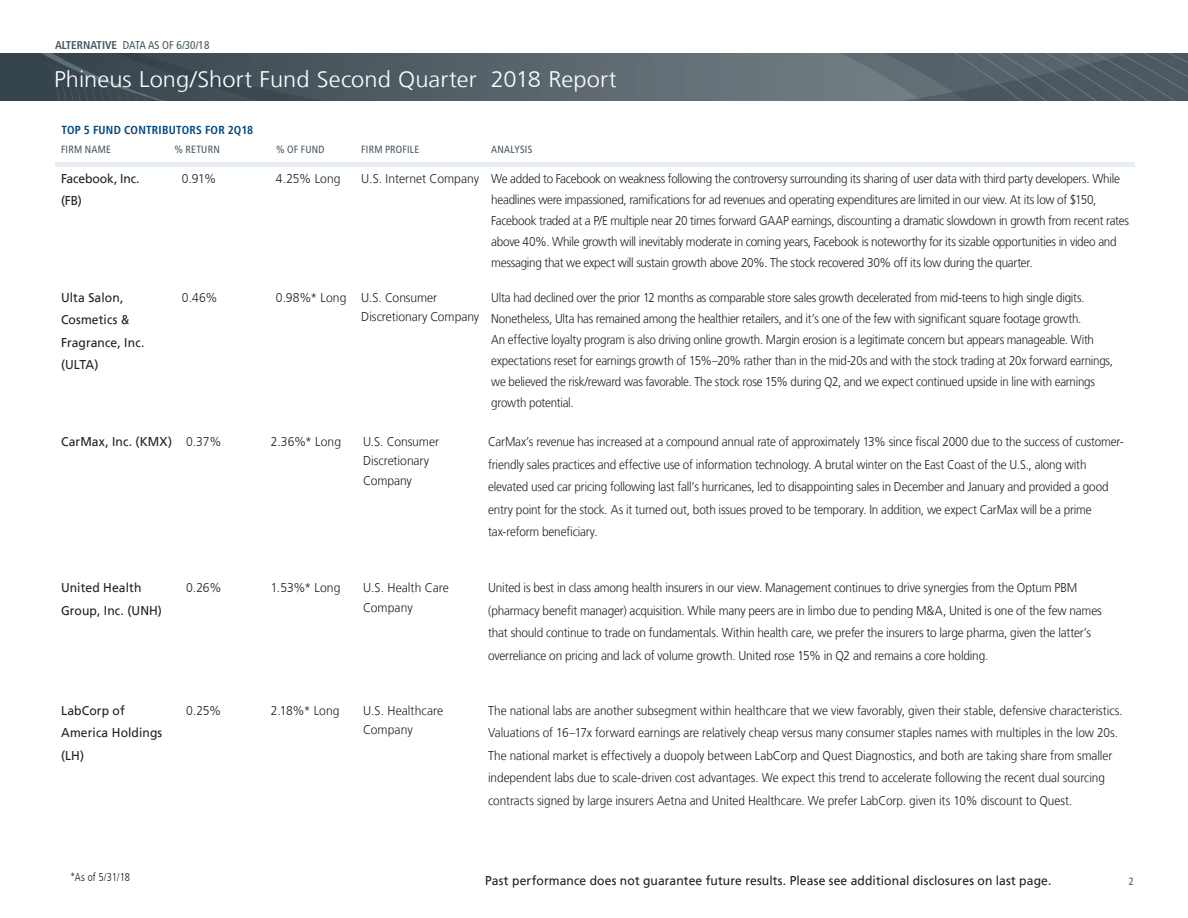
<style>
.page{position:relative;width:1188px;height:918px;background:#fff}
.page>*{position:absolute;margin:0;border:0;box-sizing:border-box;transform-origin:0 0}
.t1{font:300 22.5px "Frutiger LT";letter-spacing:.005em;color:#fff;scale:1.05 1}
.t2{font:300 12.75px/22.5px "Frutiger LT";letter-spacing:-.015em;color:#231f20;scale:.93 1}
.t3{font:300 12.75px/21px "Frutiger LT";letter-spacing:-.015em;color:#231f20;scale:.95 1}
.t4{font:300 12.75px/21px "Frutiger LT";letter-spacing:-.015em;color:#231f20;scale:.91 1}
.t5{font:300 12.75px/22.5px "Frutiger LT";letter-spacing:-.015em;color:#231f20;scale:.92 1}
.t6{font:12.75px/22.5px "Frutiger LT";letter-spacing:.01em;color:#231f20;scale:.95 1}
.t7{font:300 12.75px/19.5px "Frutiger LT";letter-spacing:.005em;color:#231f20;scale:.95 1}
.t8{font:12.75px/22.5px "Frutiger LT";letter-spacing:-.01em;color:#231f20;scale:.95 1}
.t9{font:700 condensed 11.7px "Frutiger LT";letter-spacing:.02em;color:#00467e}
.t10{font:condensed 11.25px "Frutiger LT";color:#45555f}
.t11{font:300 condensed 11.25px "Frutiger LT";letter-spacing:-.005em;color:#231f20}
.t12{font:condensed 10.5px "Frutiger LT";letter-spacing:.02em;color:#45555f}
.s1{font-weight:700}
.s2{font-weight:300}
</style>
<div class="page">
<svg style="left:0;top:54px;width:1188px;height:47px;background:#525f67"></svg>
<div style="left:55px;top:162px;width:1080px;height:5px;background:#e7edf2"></div>
<p class="t10" style="left:55px;top:39px;width:156px"><span class="s1">ALTERNATIVE</span> DATA AS OF 6/30/18</p>
<h1 class="t1" style="left:54px;top:66px;width:538px">Phineus Long/Short Fund Second Quarter 2018 Report</h1>
<p class="t9" style="left:61px;top:123px;width:193px">TOP 5 FUND CONTRIBUTORS FOR 2Q18</p>
<p class="t12" style="left:61px;top:144px;width:52px">FIRM NAME</p>
<p class="t12" style="left:174px;top:144px;width:47px">% RETURN</p>
<p class="t12" style="left:276px;top:144px;width:50px">% OF FUND</p>
<p class="t12" style="left:361px;top:144px;width:60px">FIRM PROFILE</p>
<p class="t12" style="left:491px;top:144px;width:43px">ANALYSIS</p>
<p class="t8" style="left:61px;top:167px;width:84px">Facebook, Inc. (FB)</p>
<p class="t3" style="left:182px;top:168px;width:37px">0.91%</p>
<p class="t3" style="left:276px;top:168px;width:69px">4.25% Long</p>
<p class="t3" style="left:491px;top:168px;width:673px;text-indent:-130px">U.S. Internet Company We added to Facebook on weakness following the controversy surrounding its sharing of user data with third party developers. While headlines were impassioned, ramifications for ad revenues and operating expenditures are limited in our view. At its low of $150, Facebook traded at a P/E multiple near 20 times forward GAAP earnings, discounting a dramatic slowdown in growth from recent rates above 40%. While growth will inevitably moderate in coming years, Facebook is noteworthy for its sizable opportunities in video and messaging that we expect will sustain growth above 20%. The stock recovered 30% off its low during the quarter.</p>
<p class="t6" style="left:61px;top:286px;width:89px">Ulta Salon,<br>Cosmetics &amp;<br>Fragrance, Inc. (ULTA)</p>
<p class="t3" style="left:182px;top:287px;width:39px">0.46%</p>
<p class="t3" style="left:361px;top:288px;width:126px;line-height:19.5px;text-indent:-85px">0.98%* Long U.S. Consumer<br>Discretionary Company</p>
<p class="t4" style="left:491px;top:287px;width:685px">Ulta had declined over the prior 12 months as comparable store sales growth decelerated from mid-teens to high single digits.<br>Nonetheless, Ulta has remained among the healthier retailers, and it’s one of the few with significant square footage growth.<br>An effective loyalty program is also driving online growth. Margin erosion is a legitimate concern but appears manageable. With expectations reset for earnings growth of 15%–20% rather than in the mid-20s and with the stock trading at 20x forward earnings, we believed the risk/reward was favorable. The stock rose 15% during Q2, and we expect continued upside in line with earnings growth potential.</p>
<p class="t6" style="left:61px;top:430px;width:170px">CarMax, Inc. (KMX) <span class="s2">0.37%</span></p>
<p class="t3" style="left:271px;top:431px;width:75px">2.36%* Long</p>
<p class="t3" style="left:363px;top:432px;width:81px;line-height:19.5px">U.S. Consumer<br>Discretionary<br>Company</p>
<p class="t5" style="left:488px;top:431px;width:692px">CarMax’s revenue has increased at a compound annual rate of approximately 13% since fiscal 2000 due to the success of customer&shy;friendly sales practices and effective use of information technology. A brutal winter on the East Coast of the U.S., along with elevated used car pricing following last fall’s hurricanes, led to disappointing sales in December and January and provided a good entry point for the stock. As it turned out, both issues proved to be temporary. In addition, we expect CarMax will be a prime tax-reform beneficiary.</p>
<p class="t6" style="left:61px;top:577px;width:108px">United Health<br>Group, Inc. (UNH)</p>
<p class="t3" style="left:186px;top:578px;width:39px">0.26%</p>
<p class="t3" style="left:271px;top:578px;width:75px">1.53%* Long</p>
<p class="t7" style="left:363px;top:578px;width:92px">U.S. Health Care<br>Company</p>
<p class="t2" style="left:488px;top:577px;width:661px">United is best in class among health insurers in our view. Management continues to drive synergies from the Optum PBM (pharmacy benefit manager) acquisition. While many peers are in limbo due to pending M&amp;A, United is one of the few names that should continue to trade on fundamentals. Within health care, we prefer the insurers to large pharma, given the latter’s overreliance on pricing and lack of volume growth. United rose 15% in Q2 and remains a core holding.</p>
<p class="t6" style="left:61px;top:699px;width:108px">LabCorp of<br>America Holdings (LH)</p>
<p class="t3" style="left:186px;top:700px;width:39px">0.25%</p>
<p class="t3" style="left:271px;top:700px;width:74px">2.18%* Long</p>
<p class="t7" style="left:363px;top:701px;width:86px">U.S. Healthcare<br>Company</p>
<p class="t2" style="left:488px;top:699px;width:684px">The national labs are another subsegment within healthcare that we view favorably, given their stable, defensive characteristics.<br>Valuations of 16–17x forward earnings are relatively cheap versus many consumer staples names with multiples in the low 20s.<br>The national market is effectively a duopoly between LabCorp and Quest Diagnostics, and both are taking share from smaller independent labs due to scale-driven cost advantages. We expect this trend to accelerate following the recent dual sourcing contracts signed by large insurers Aetna and United Healthcare. We prefer LabCorp. given its 10% discount to Quest.</p>
<p class="t11" style="left:70px;top:870px;width:61px">*As of 5/31/18</p>
<p class="t6" style="left:485px;top:869px;width:597px">Past performance does not guarantee future results. Please see additional disclosures on last page.</p>
<p class="t12" style="left:1129px;top:876px;width:7px">2</p>
</div>
